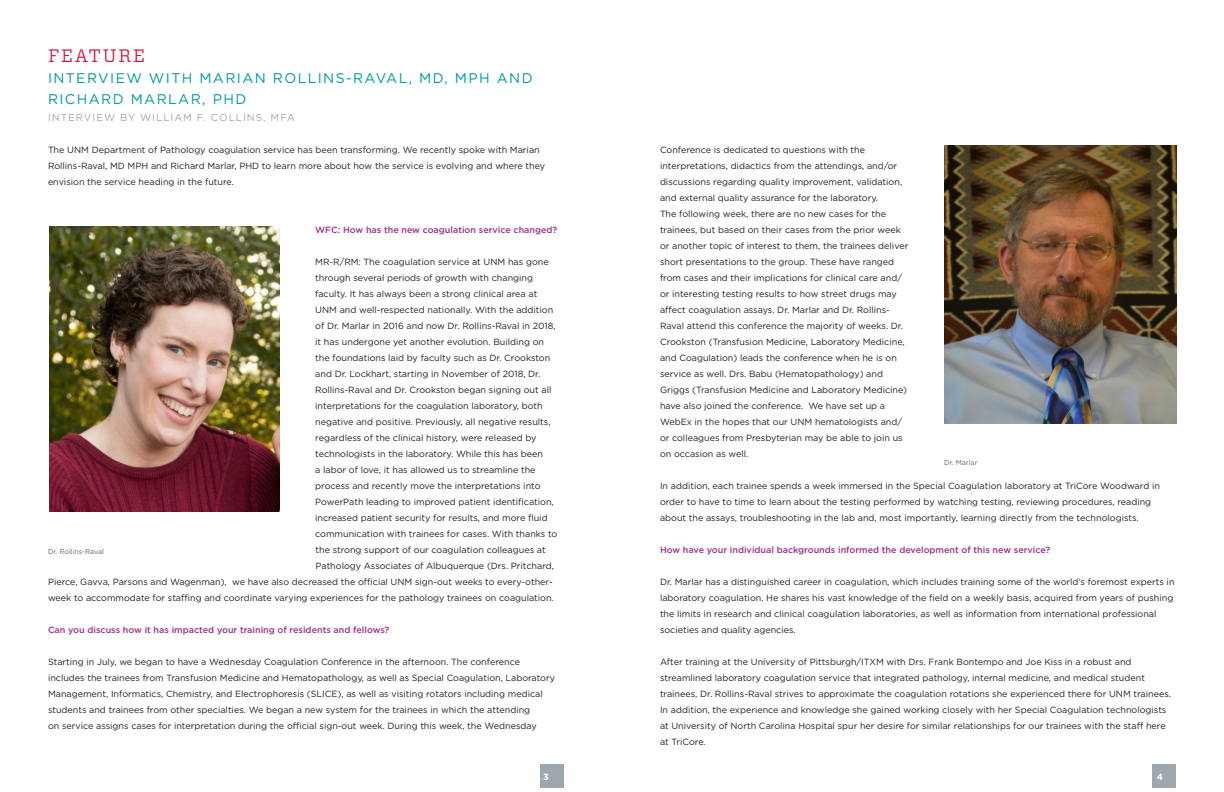
<style>
.page{position:relative;width:1224px;height:792px;background:#fff}
.page>*{position:absolute;margin:0;border:0;box-sizing:border-box;transform-origin:0 0}
.Paragraph_Style_1{font:18px "Vitesse";letter-spacing:.1em;color:#c82344}
.Paragraph_Style_1-2{font:14px/21px "Gotham";letter-spacing:.1em;color:#0098a1}
.Paragraph_Style_1-3{font:10px "Gotham";letter-spacing:.1em;color:#9da8af}
.Paragraph_Style_1-4{font:9px/16px "Gotham";color:#231f20}
.Paragraph_Style_1-5{font:500 9px "Gotham";color:#99318d}
.t1{font:700 9px "Gotham";color:#fff}
.Paragraph_Style_1-6{font:7px "Gotham";color:#5e6570}
</style>
<div class="page">
<div style="left:540px;top:764px;width:24px;height:24px;background:#9da8af"></div>
<div style="left:1152px;top:764px;width:24px;height:24px;background:#9da8af"></div>
<img style="left:49px;top:227px;width:230px;height:284px">
<img style="left:944px;top:146px;width:233px;height:277px">
<p class="Paragraph_Style_1" style="left:48px;top:44px;width:98px">FEATURE</p>
<p class="Paragraph_Style_1-2" style="left:48px;top:68px;width:486px">INTERVIEW WITH MARIAN ROLLINS-RAVAL, MD, MPH AND<br>RICHARD MARLAR, PHD</p>
<p class="Paragraph_Style_1-3" style="left:48px;top:111px;width:249px">INTERVIEW BY WILLIAM F. COLLINS, MFA</p>
<p class="Paragraph_Style_1-4" style="left:48px;top:142px;width:499px">The UNM Department of Pathology coagulation service has been transforming. We recently spoke with Marian<br>Rollins-Raval, MD MPH and Richard Marlar, PHD to learn more about how the service is evolving and where they envision the service heading in the future.</p>
<p class="Paragraph_Style_1-5" style="left:315px;top:224px;width:244px">WFC: How has the new coagulation service changed?</p>
<p class="Paragraph_Style_1-4" style="left:315px;top:254px;width:235px">MR-R/RM: The coagulation service at UNM has gone</p>
<p class="Paragraph_Style_1-4" style="left:315px;top:270px;width:219px">through several periods of growth with changing</p>
<p class="Paragraph_Style_1-4" style="left:315px;top:286px;width:224px">faculty. It has always been a strong clinical area at</p>
<p class="Paragraph_Style_1-4" style="left:315px;top:302px;width:239px">UNM and well-respected nationally. With the addition</p>
<p class="Paragraph_Style_1-4" style="left:315px;top:318px;width:242px">of Dr. Marlar in 2016 and now Dr. Rollins-Raval in 2018,</p>
<p class="Paragraph_Style_1-4" style="left:315px;top:334px;width:230px">it has undergone yet another evolution. Building on</p>
<p class="Paragraph_Style_1-4" style="left:315px;top:350px;width:237px">the foundations laid by faculty such as Dr. Crookston</p>
<p class="Paragraph_Style_1-4" style="left:315px;top:366px;width:227px">and Dr. Lockhart, starting in November of 2018, Dr.</p>
<p class="Paragraph_Style_1-4" style="left:315px;top:382px;width:238px">Rollins-Raval and Dr. Crookston began signing out all</p>
<p class="Paragraph_Style_1-4" style="left:315px;top:398px;width:229px">interpretations for the coagulation laboratory, both</p>
<p class="Paragraph_Style_1-4" style="left:315px;top:414px;width:237px">negative and positive. Previously, all negative results,</p>
<p class="Paragraph_Style_1-4" style="left:315px;top:430px;width:223px">regardless of the clinical history, were released by</p>
<p class="Paragraph_Style_1-4" style="left:315px;top:446px;width:229px">technologists in the laboratory. While this has been</p>
<p class="Paragraph_Style_1-4" style="left:315px;top:462px;width:222px">a labor of love, it has allowed us to streamline the</p>
<p class="Paragraph_Style_1-4" style="left:315px;top:478px;width:227px">process and recently move the interpretations into</p>
<p class="Paragraph_Style_1-4" style="left:315px;top:494px;width:240px">PowerPath leading to improved patient identification,</p>
<p class="Paragraph_Style_1-4" style="left:315px;top:510px;width:234px">increased patient security for results, and more fluid</p>
<p class="Paragraph_Style_1-4" style="left:315px;top:526px;width:244px">communication with trainees for cases. With thanks to</p>
<p class="Paragraph_Style_1-4" style="left:316px;top:542px;width:232px">the strong support of our coagulation colleagues at</p>
<p class="Paragraph_Style_1-4" style="left:316px;top:558px;width:240px">Pathology Associates of Albuquerque (Drs. Pritchard,</p>
<p class="Paragraph_Style_1-4" style="left:48px;top:574px;width:506px">Pierce, Gavva, Parsons and Wagenman), we have also decreased the official UNM sign-out weeks to every-other-</p>
<p class="Paragraph_Style_1-4" style="left:48px;top:590px;width:507px">week to accommodate for staffing and coordinate varying experiences for the pathology trainees on coagulation.</p>
<p class="Paragraph_Style_1-5" style="left:48px;top:624px;width:343px">Can you discuss how it has impacted your training of residents and fellows?</p>
<p class="Paragraph_Style_1-4" style="left:48px;top:654px;width:509px">Starting in July, we began to have a Wednesday Coagulation Conference in the afternoon. The conference includes the trainees from Transfusion Medicine and Hematopathology, as well as Special Coagulation, Laboratory Management, Informatics, Chemistry, and Electrophoresis (SLICE), as well as visiting rotators including medical students and trainees from other specialties. We began a new system for the trainees in which the attending<br>on service assigns cases for interpretation during the official sign-out week. During this week, the Wednesday</p>
<p class="Paragraph_Style_1-6" style="left:48px;top:547px;width:57px">Dr. Rollins-Raval</p>
<p class="Paragraph_Style_1-4" style="left:660px;top:142px;width:250px">Conference is dedicated to questions with the interpretations, didactics from the attendings, and/or discussions regarding quality improvement, validation, and external quality assurance for the laboratory.<br>The following week, there are no new cases for the trainees, but based on their cases from the prior week or another topic of interest to them, the trainees deliver short presentations to the group. These have ranged from cases and their implications for clinical care and/ or interesting testing results to how street drugs may affect coagulation assays. Dr. Marlar and Dr. Rollins-Raval attend this conference the majority of weeks. Dr.<br>Crookston (Transfusion Medicine, Laboratory Medicine, and Coagulation) leads the conference when he is on service as well. Drs. Babu (Hematopathology) and Griggs (Transfusion Medicine and Laboratory Medicine) have also joined the conference. We have set up a WebEx in the hopes that our UNM hematologists and/ or colleagues from Presbyterian may be able to join us on occasion as well.</p>
<p class="Paragraph_Style_1-4" style="left:660px;top:478px;width:501px">In addition, each trainee spends a week immersed in the Special Coagulation laboratory at TriCore Woodward in order to have to time to learn about the testing performed by watching testing, reviewing procedures, reading about the assays, troubleshooting in the lab and, most importantly, learning directly from the technologists.</p>
<p class="Paragraph_Style_1-5" style="left:660px;top:544px;width:392px">How have your individual backgrounds informed the development of this new service?</p>
<p class="Paragraph_Style_1-4" style="left:660px;top:574px;width:516px">Dr. Marlar has a distinguished career in coagulation, which includes training some of the world’s foremost experts in laboratory coagulation. He shares his vast knowledge of the field on a weekly basis, acquired from years of pushing the limits in research and clinical coagulation laboratories, as well as information from international professional societies and quality agencies.</p>
<p class="Paragraph_Style_1-4" style="left:660px;top:654px;width:513px">After training at the University of Pittsburgh/ITXM with Drs. Frank Bontempo and Joe Kiss in a robust and streamlined laboratory coagulation service that integrated pathology, internal medicine, and medical student trainees, Dr. Rollins-Raval strives to approximate the coagulation rotations she experienced there for UNM trainees.<br>In addition, the experience and knowledge she gained working closely with her Special Coagulation technologists at University of North Carolina Hospital spur her desire for similar relationships for our trainees with the staff here at TriCore.</p>
<p class="Paragraph_Style_1-6" style="left:944px;top:458px;width:35px">Dr. Marlar</p>
<p class="t1" style="left:543px;top:770px;width:7px">3</p>
<p class="t1" style="left:1157px;top:770px;width:8px">4</p>
</div>
